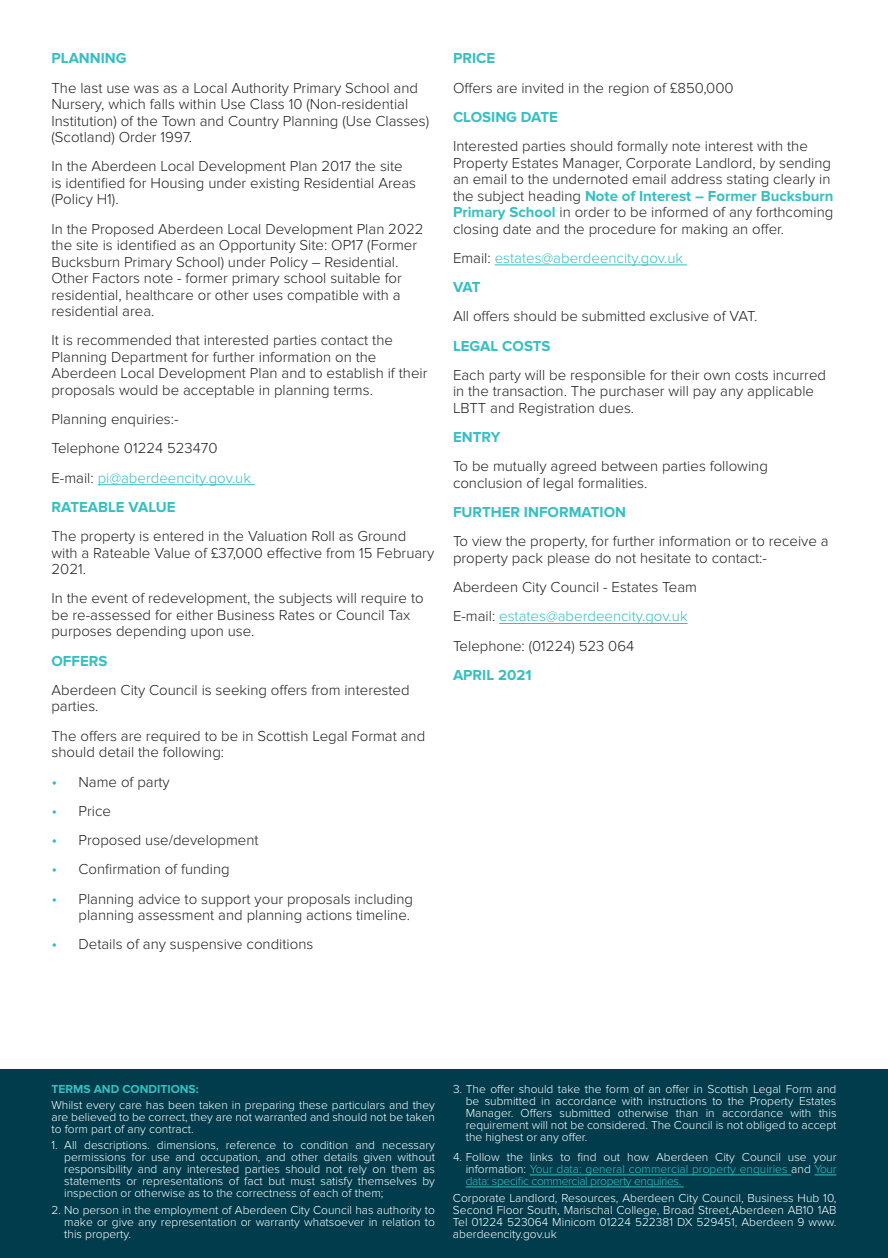
<style>
.page{position:relative;width:888px;height:1258px;background:#fff}
.page>*{position:absolute;margin:0;border:0;box-sizing:border-box;transform-origin:0 0}
.t1{font:300 15px/16.5px "Proxima Nova";color:#231f20}
.t2{font:700 15px "Proxima Nova";color:#35bfc2}
.t3{font:300 15px/29.2px "Proxima Nova";color:#35bfc2}
.t4{font:300 12px/12px "Proxima Nova";color:#fff;text-align:justify}
.t5{font:300 12px/12px "Proxima Nova";letter-spacing:-.03em;color:#35bfc2;text-align:justify}
.t6{font:700 12px "Proxima Nova";color:#35bfc2}
.s1{color:#35bfc2}
.s2{font-weight:700;color:#35bfc2}
.s3{font-size:16.5px;color:#35bfc2}
.s4{color:#231f20}
.s5{font-weight:700}
.s6{color:#fff}
</style>
<div class="page">
<div style="left:0;top:1069px;width:888px;height:189px;background:#003c4c"></div>
<hr style="left:530px;top:1174px;width:261px;height:1px;background:#35bfc2">
<svg style="left:814px;top:1174px;width:22px;height:1px"></svg>
<hr style="left:466px;top:1186px;width:218px;height:1px;background:#35bfc2">
<hr style="left:98px;top:484px;width:157px;height:1px;background:#35bfc2">
<hr style="left:495px;top:265px;width:192px;height:1px;background:#35bfc2">
<hr style="left:499px;top:623px;width:189px;height:1px;background:#35bfc2">
<p class="t2" style="left:51px;top:50px;width:77px">PLANNING</p>
<p class="t1" style="left:51px;top:80px;width:379px">The last use was as a Local Authority Primary School and Nursery, which falls within Use Class 10 (Non-residential Institution) of the Town and Country Planning (Use Classes) (Scotland) Order 1997.</p>
<p class="t1" style="left:51px;top:158px;width:366px">In the Aberdeen Local Development Plan 2017 the site is identified for Housing under existing Residential Areas (Policy H1).</p>
<p class="t1" style="left:51px;top:221px;width:374px">In the Proposed Aberdeen Local Development Plan 2022 the site is identified as an Opportunity Site: OP17 (Former Bucksburn Primary School) under Policy – Residential.<br>Other Factors note - former primary school suitable for residential, healthcare or other uses compatible with a residential area.</p>
<p class="t1" style="left:51px;top:332px;width:377px">It is recommended that interested parties contact the Planning Department for further information on the Aberdeen Local Development Plan and to establish if their proposals would be acceptable in planning terms.</p>
<p class="t1" style="left:51px;top:405px;width:201px;line-height:29.2px">Planning enquiries:-<br>Telephone 01224 523470<br>E-mail: <span class="s1">pi@aberdeencity.gov.uk<br></span><span class="s2">RATEABLE VALUE</span></p>
<p class="t1" style="left:51px;top:528px;width:384px">The property is entered in the Valuation Roll as Ground with a Rateable Value of £37,000 effective from 15 February<br>2021.</p>
<p class="t1" style="left:51px;top:590px;width:374px">In the event of redevelopment, the subjects will require to be re-assessed for either Business Rates or Council Tax purposes depending upon use.</p>
<p class="t2" style="left:51px;top:652px;width:57px">OFFERS</p>
<p class="t1" style="left:51px;top:682px;width:360px">Aberdeen City Council is seeking offers from interested parties.</p>
<p class="t1" style="left:51px;top:728px;width:375px">The offers are required to be in Scottish Legal Format and should detail the following:</p>
<p class="t1" style="left:51px;top:773px;width:120px"><span class="s3">•</span> Name of party</p>
<p class="t1" style="left:51px;top:803px;width:61px"><span class="s3">•</span> Price</p>
<p class="t1" style="left:51px;top:832px;width:209px"><span class="s3">•</span> Proposed use/development</p>
<p class="t1" style="left:51px;top:861px;width:180px"><span class="s3">•</span> Confirmation of funding</p>
<p class="t1" style="left:51px;top:890px;width:363px;text-align:right"><span class="s3">•</span> Planning advice to support your proposals including planning assessment and planning actions timeline.</p>
<p class="t1" style="left:51px;top:936px;width:263px"><span class="s3">•</span> Details of any suspensive conditions</p>
<p class="t2" style="left:453px;top:50px;width:44px">PRICE</p>
<p class="t1" style="left:453px;top:80px;width:282px">Offers are invited in the region of £850,000</p>
<p class="t2" style="left:453px;top:108px;width:106px">CLOSING DATE</p>
<p class="t1" style="left:453px;top:138px;width:382px">Interested parties should formally note interest with the Property Estates Manager, Corporate Landlord, by sending an email to the undernoted email address stating clearly in the subject heading <span class="s2">Note of Interest – Former Bucksburn Primary School</span> in order to be informed of any forthcoming closing date and the procedure for making an offer.</p>
<p class="t3" style="left:453px;top:243px;width:232px"><span class="s4">Email:</span> estates@aberdeencity.gov.uk<br><span class="s5">VAT</span></p>
<p class="t1" style="left:453px;top:308px;width:306px">All offers should be submitted exclusive of VAT.</p>
<p class="t2" style="left:453px;top:337px;width:99px">LEGAL COSTS</p>
<p class="t1" style="left:453px;top:367px;width:375px">Each party will be responsible for their own costs incurred in the transaction. The purchaser will pay any applicable<br>LBTT and Registration dues.</p>
<p class="t2" style="left:453px;top:428px;width:49px">ENTRY</p>
<p class="t1" style="left:453px;top:458px;width:316px">To be mutually agreed between parties following conclusion of legal formalities.</p>
<p class="t2" style="left:453px;top:503px;width:175px">FURTHER INFORMATION</p>
<p class="t1" style="left:453px;top:533px;width:377px">To view the property, for further information or to receive a property pack please do not hesitate to contact:-</p>
<p class="t1" style="left:453px;top:573px;width:246px;line-height:29.2px">Aberdeen City Council - Estates Team<br>E-mail: <span class="s1">estates@aberdeencity.gov.uk<br></span>Telephone: (01224) 523 064</p>
<p class="t2" style="left:453px;top:666px;width:80px">APRIL 2021</p>
<p class="t6" style="left:51px;top:1082px;width:149px">TERMS AND CONDITIONS:</p>
<p class="t4" style="left:51px;top:1099px;width:385px">Whilst every care has been taken in preparing these particulars and they are believed to be correct, they are not warranted and should not be taken to form part of any contract.</p>
<p class="t4" style="left:64px;top:1139px;width:372px;text-indent:-13px">1. All descriptions. dimensions, reference to condition and necessary permissions for use and occupation, and other details given without responsibility and any interested parties should not rely on them as statements or representations of fact but must satisfy themselves by inspection or otherwise as to the correctness of each of them;</p>
<p class="t4" style="left:64px;top:1204px;width:372px;text-indent:-13px">2. No person in the employment of Aberdeen City Council has authority to make or give any representation or warranty whatsoever in relation to this property.</p>
<p class="t4" style="left:466px;top:1083px;width:372px;text-indent:-13px">3. The offer should take the form of an offer in Scottish Legal Form and be submitted in accordance with instructions to the Property Estates Manager. Offers submitted otherwise than in accordance with this requirement will not be considered. The Council is not obliged to accept the highest or any offer.</p>
<p class="t5" style="left:466px;top:1151px;width:372px;text-indent:-13px"><span class="s6">4. Follow the links to find out how Aberdeen City Council use your information:</span> Your data: general commercial property enquiries <span class="s6">and</span> Your data: specific commercial property enquiries.</p>
<p class="t4" style="left:453px;top:1192px;width:385px">Corporate Landlord, Resources, Aberdeen City Council, Business Hub 10, Second Floor South, Marischal College, Broad Street,Aberdeen AB10 1AB Tel 01224 523064 Minicom 01224 522381 DX 529451, Aberdeen 9 www. aberdeencity.gov.uk</p>
</div>
